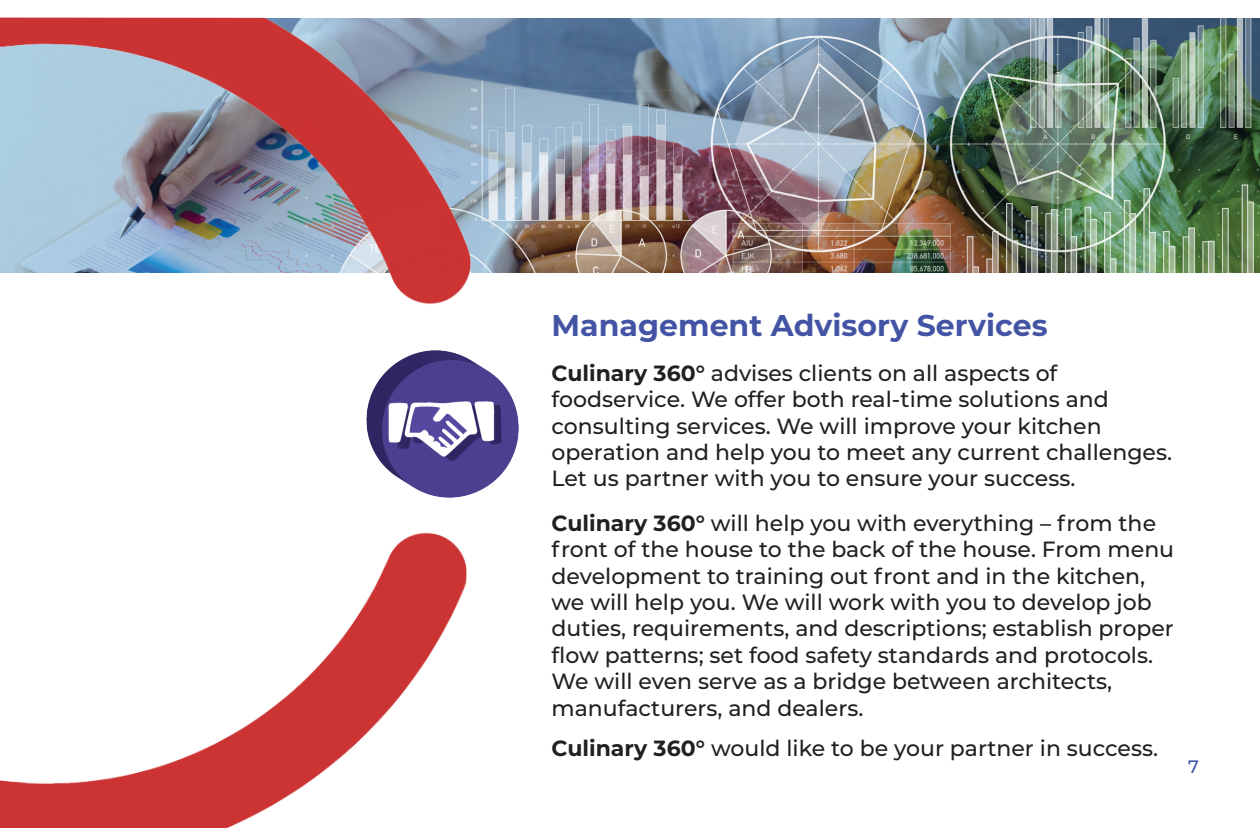
<style>
.page{position:relative;width:1260px;height:828px;background:#fff}
.page>*{position:absolute;margin:0;border:0;box-sizing:border-box;transform-origin:0 0}
.Headers{font:700 30px "Montserrat";color:#4354a5}
.Body{font:500 22px/26.4px "Montserrat";color:#231f20}
.Headers-2{font:500 18px "Montserrat";color:#4354a5}
.s1{font-weight:700}
</style>
<div class="page">
<img style="left:479px;top:18px;width:781px;height:254px">
<img style="left:0;top:18px;width:479px;height:810px">
<img style="left:367px;top:351px;width:152px;height:147px">
<p class="Headers" style="left:552px;top:304px;width:498px">Management Advisory Services</p>
<p class="Body" style="left:552px;top:359px;width:622px"><span class="s1">Culinary 360°</span> advises clients on all aspects of foodservice. We offer both real-time solutions and consulting services. We will improve your kitchen operation and help you to meet any current challenges.<br>Let us partner with you to ensure your success.</p>
<p class="Body" style="left:552px;top:509px;width:624px"><span class="s1">Culinary 360°</span> will help you with everything – from the front of the house to the back of the house. From menu development to training out front and in the kitchen, we will help you. We will work with you to develop job duties, requirements, and descriptions; establish proper flow patterns; set food safety standards and protocols.<br>We will even serve as a bridge between architects, manufacturers, and dealers.</p>
<p class="Body" style="left:552px;top:734px;width:608px"><span class="s1">Culinary 360°</span> would like to be your partner in success.</p>
<p class="Headers-2" style="left:1188px;top:754px;width:12px">7</p>
</div>
